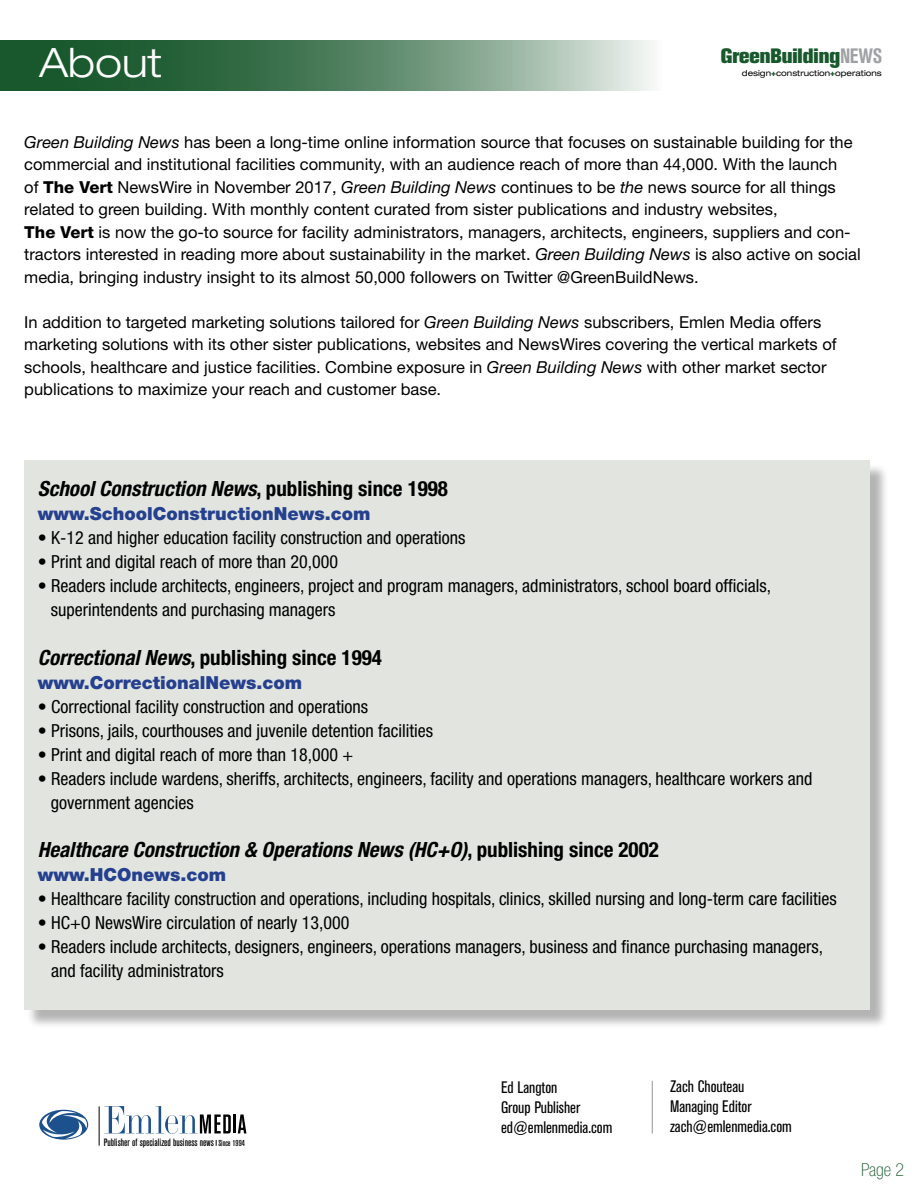
<style>
.page{position:relative;width:918px;height:1188px;background:#fff}
.page>*{position:absolute;margin:0;border:0;box-sizing:border-box;transform-origin:0 0}
.t1{font:300 expanded 40.5px "Helvetica Neue";color:#fff}
.t2{font:italic 700 condensed 21px "Helvetica Neue";color:#000}
.t3{font:700 condensed 21px "Helvetica Neue";color:#000}
.t4{font:800 20.55px "Akzidenz Grotesk BE";color:#19582d}
.t5{font:condensed 18px/24px "Helvetica Neue";color:#000}
.t6{font:900 18px "Helvetica Neue";color:#25408f}
.t7{font:100 condensed 18px "Helvetica Neue";color:#19582d}
.t8{font:16.5px/22.5px "Helvetica Neue";color:#000}
.t9{font:condensed 16.5px/19.8px "Akzidenz Grotesk BE";color:#000}
.t10{font:500 condensed 10.5px "Akzidenz Grotesk BE";color:#000}
.t11{font:expanded 8.25px "Helvetica Neue";color:#000}
.s1{font-weight:700;font-stretch:condensed;color:#9fa1a4}
.s2{font-weight:900;color:#19582d}
.s3{font-style:italic}
.s4{font-weight:800}
.s5{font-style:normal}
.s6{font-size:8.55px}
</style>
<div class="page">
<div style="left:27px;top:463px;width:862px;height:566px;background:#000;opacity:.3"></div>
<div style="left:24px;top:460px;width:846px;height:550px;background:#e2e5df"></div>
<svg style="left:0;top:40px;width:652px;height:51px;background:#5d896b"></svg>
<svg style="left:104px;top:1106px;width:142px;height:28px"></svg>
<svg style="left:39px;top:1110px;width:49px;height:30px"></svg>
<svg style="left:42px;top:1111px;width:46px;height:28px"></svg>
<hr style="left:99px;top:1106px;width:1px;height:40px;background:#000">
<hr style="left:652px;top:1081px;width:1px;height:53px;background:#939598">
<h1 class="t1" style="left:39px;top:38px;width:125px">About</h1>
<p class="t4" style="left:721px;top:44px;width:163px">GreenBuilding<span class="s1">NEWS</span></p>
<p class="t11" style="left:742px;top:68px;width:141px">design<span class="s2">+</span>construction<span class="s2">+</span>operations</p>
<p class="t8" style="left:24px;top:131px;width:838px"><span class="s3">Green Building News</span> has been a long-time online information source that focuses on sustainable building for the commercial and institutional facilities community, with an audience reach of more than 44,000. With the launch<br>of <span class="s4">The Vert</span> NewsWire in November 2017, <span class="s3">Green Building News</span> continues to be <span class="s3">the</span> news source for all things related to green building. With monthly content curated from sister publications and industry websites,<br><span class="s4">The Vert</span> is now the go-to source for facility administrators, managers, architects, engineers, suppliers and con&shy;tractors interested in reading more about sustainability in the market. <span class="s3">Green Building News</span> is also active on social media, bringing industry insight to its almost 50,000 followers on Twitter @GreenBuildNews.</p>
<p class="t8" style="left:24px;top:311px;width:814px">In addition to targeted marketing solutions tailored for <span class="s3">Green Building News</span> subscribers, Emlen Media offers marketing solutions with its other sister publications, websites and NewsWires covering the vertical markets of schools, healthcare and justice facilities. Combine exposure in <span class="s3">Green Building News</span> with other market sector publications to maximize your reach and customer base.</p>
<p class="t2" style="left:38px;top:476px;width:412px">School Construction News<span class="s5">, publishing since 1998</span></p>
<p class="t6" style="left:38px;top:503px;width:334px">www.SchoolConstructionNews.com</p>
<p class="t5" style="left:38px;top:525px;width:429px">• K-12 and higher education facility construction and operations</p>
<p class="t5" style="left:38px;top:549px;width:302px">• Print and digital reach of more than 20,000</p>
<p class="t5" style="left:51px;top:573px;width:722px;text-indent:-13px">• Readers include architects, engineers, project and program managers, administrators, school board officials, superintendents and purchasing managers</p>
<p class="t3" style="left:38px;top:645px;width:346px"><span class="s3">Correctional News</span>, publishing since 1994</p>
<p class="t6" style="left:38px;top:672px;width:266px">www.CorrectionalNews.com</p>
<p class="t5" style="left:38px;top:695px;width:332px">• Correctional facility construction and operations</p>
<p class="t5" style="left:38px;top:719px;width:397px">• Prisons, jails, courthouses and juvenile detention facilities</p>
<p class="t5" style="left:38px;top:743px;width:317px">• Print and digital reach of more than 18,000 +</p>
<p class="t5" style="left:51px;top:767px;width:763px;text-indent:-13px">• Readers include wardens, sheriffs, architects, engineers, facility and operations managers, healthcare workers and government agencies</p>
<p class="t2" style="left:38px;top:837px;width:623px">Healthcare Construction &amp; Operations News (HC+O)<span class="s5">, publishing since 2002</span></p>
<p class="t6" style="left:38px;top:864px;width:190px">www.HCOnews.com</p>
<p class="t5" style="left:38px;top:887px;width:801px">• Healthcare facility construction and operations, including hospitals, clinics, skilled nursing and long-term care facilities</p>
<p class="t5" style="left:38px;top:911px;width:313px">• HC+O NewsWire circulation of nearly 13,000</p>
<p class="t5" style="left:51px;top:935px;width:773px;text-indent:-14px">• Readers include architects, designers, engineers, operations managers, business and finance purchasing managers, and facility administrators</p>
<p class="t10" style="left:104px;top:1136px;width:143px">Publisher of specialized business news <span class="s6">Since 1994</span></p>
<p class="t9" style="left:501px;top:1078px;width:113px">Ed Langton<br>Group Publisher ed@emlenmedia.com</p>
<p class="t9" style="left:670px;top:1077px;width:123px">Zach Chouteau<br>Managing Editor zach@emlenmedia.com</p>
<p class="t7" style="left:861px;top:1159px;width:44px">Page 2</p>
</div>
